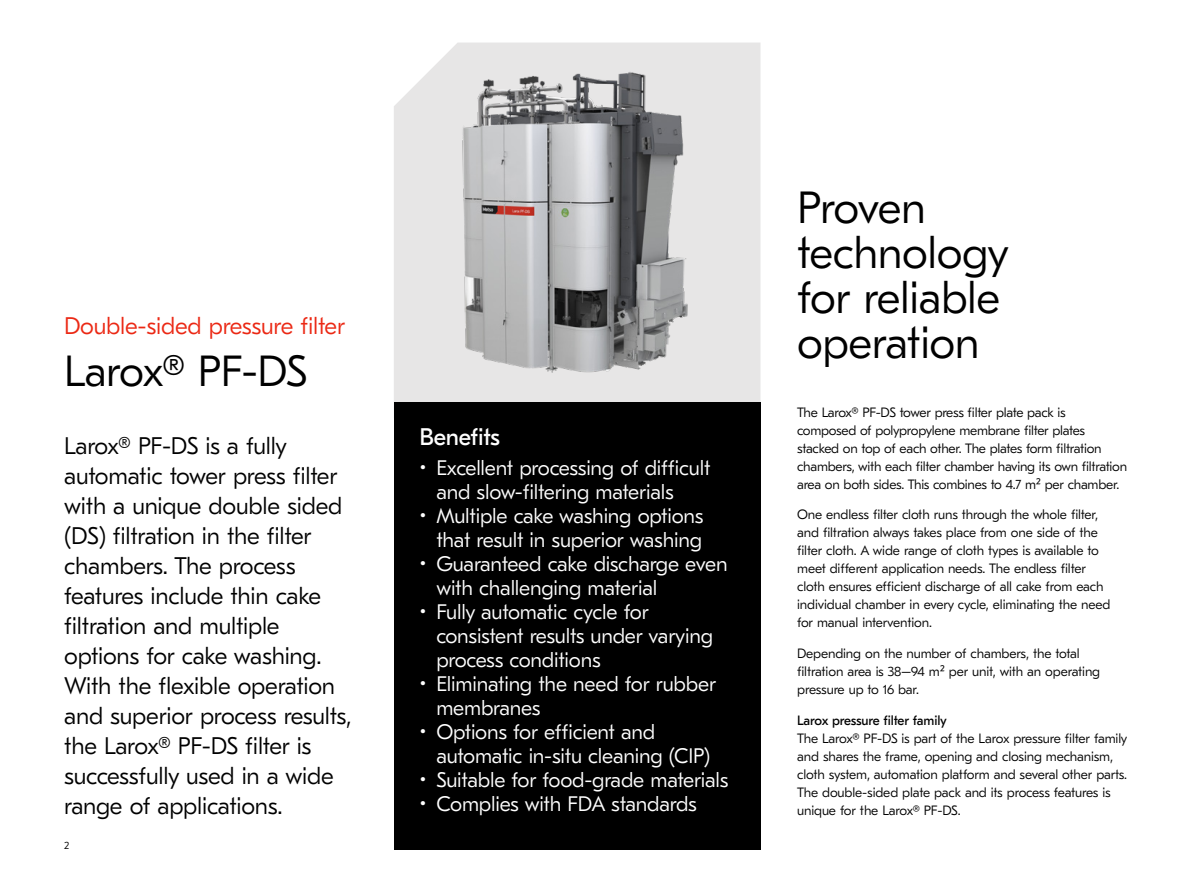
<style>
.page{position:relative;width:1191px;height:893px;background:#fff}
.page>*{position:absolute;margin:0;border:0;box-sizing:border-box;transform-origin:0 0}
.t1{font:300 45px/45px "GT Eesti Pro Text";letter-spacing:-.01em;color:#000}
.t2{font:300 43.5px "GT Eesti Pro Text";letter-spacing:-.025em;color:#000}
.t3{font:300 24px/30px "GT Eesti Pro Text";letter-spacing:-.01em;color:#000}
.t4{font:300 24px "GT Eesti Pro Text";letter-spacing:-.01em;color:#eb2814}
.t5{font:24px "GT Eesti Pro Text";letter-spacing:-.02em;color:#fff}
.t6{font:300 21px/24px "GT Eesti Pro Text";letter-spacing:-.01em;color:#fff}
.t7{font:300 13.5px/18px "GT Eesti Pro Text";letter-spacing:-.015em;color:#000}
.t8{font:13.5px "GT Eesti Pro Text";letter-spacing:-.01em;color:#000}
.t9{font:300 10.5px "GT Eesti Pro Text";color:#000}
</style>
<div class="page">
<div style="left:448px;top:43px;width:312px;height:10px;background:#e7e6e6"></div>
<img style="left:394px;top:53px;width:367px;height:353px">
<div style="left:394px;top:402px;width:366px;height:447px;background:#000"></div>
<h3 class="t4" style="left:64px;top:312px;width:282px">Double-sided pressure filter</h3>
<h2 class="t2" style="left:64px;top:347px;width:245px">Larox® PF-DS</h2>
<p class="t3" style="left:64px;top:431px;width:289px">Larox® PF-DS is a fully automatic tower press filter with a unique double sided (DS) filtration in the filter chambers. The process features include thin cake filtration and multiple options for cake washing.<br>With the flexible operation and superior process results, the Larox® PF-DS filter is successfully used in a wide range of applications.</p>
<p class="t9" style="left:64px;top:840px;width:7px">2</p>
<h3 class="t5" style="left:419px;top:424px;width:82px">Benefits</h3>
<h3 class="t6" style="left:436px;top:456px;width:276px;text-indent:-17px">• Excellent processing of difficult and slow-filtering materials</h3>
<h3 class="t6" style="left:419px;top:504px;width:286px;text-align:right">• Multiple cake washing options that result in superior washing</h3>
<h3 class="t6" style="left:436px;top:552px;width:293px;text-indent:-17px">• Guaranteed cake discharge even with challenging material</h3>
<h3 class="t6" style="left:436px;top:600px;width:278px;text-indent:-17px">• Fully automatic cycle for consistent results under varying process conditions</h3>
<h3 class="t6" style="left:436px;top:672px;width:281px;text-indent:-17px">• Eliminating the need for rubber membranes</h3>
<h3 class="t6" style="left:436px;top:720px;width:275px;text-indent:-17px">• Options for efficient and automatic in-situ cleaning (CIP)</h3>
<h3 class="t6" style="left:419px;top:768px;width:311px">• Suitable for food-grade materials</h3>
<h3 class="t6" style="left:419px;top:792px;width:279px">• Complies with FDA standards</h3>
<h1 class="t1" style="left:797px;top:186px;width:213px">Proven technology for reliable operation</h1>
<p class="t7" style="left:797px;top:403px;width:331px">The Larox® PF-DS tower press filter plate pack is composed of polypropylene membrane filter plates stacked on top of each other. The plates form filtration chambers, with each filter chamber having its own filtration area on both sides. This combines to 4.7 m² per chamber.</p>
<p class="t7" style="left:797px;top:506px;width:315px">One endless filter cloth runs through the whole filter, and filtration always takes place from one side of the filter cloth. A wide range of cloth types is available to meet different application needs. The endless filter cloth ensures efficient discharge of all cake from each individual chamber in every cycle, eliminating the need for manual intervention.</p>
<p class="t7" style="left:797px;top:645px;width:304px">Depending on the number of chambers, the total filtration area is 38–94 m² per unit, with an operating pressure up to 16 bar.</p>
<p class="t8" style="left:797px;top:713px;width:151px">Larox pressure filter family</p>
<p class="t7" style="left:797px;top:729px;width:332px">The Larox® PF-DS is part of the Larox pressure filter family and shares the frame, opening and closing mechanism, cloth system, automation platform and several other parts.<br>The double-sided plate pack and its process features is unique for the Larox® PF-DS.</p>
</div>
